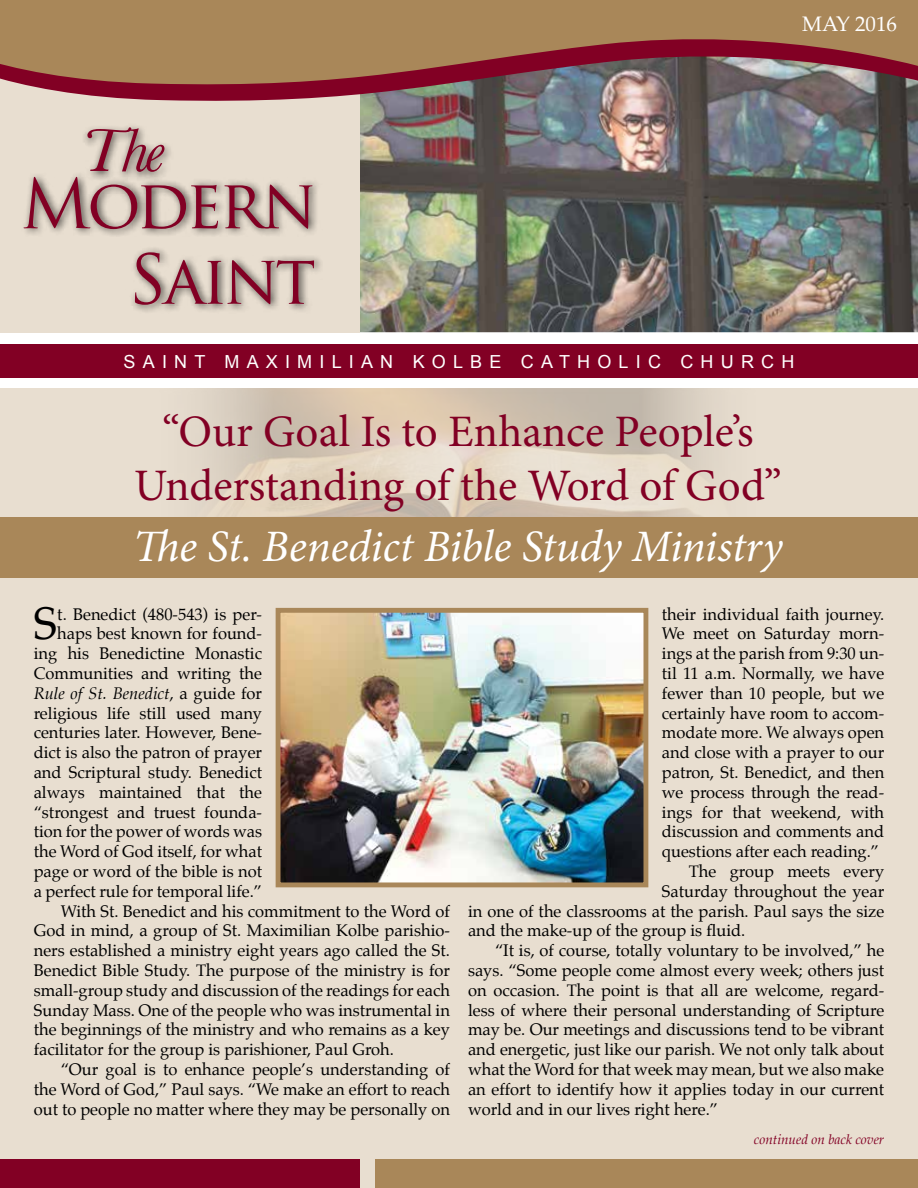
<style>
.page{position:relative;width:918px;height:1188px;background:#fff}
.page>*{position:absolute;margin:0;border:0;box-sizing:border-box;transform-origin:0 0}
.t1{font:66.9px/75.4px "Trajan Pro";letter-spacing:-.05em;color:#820024;text-align:right}
.t2{font:italic 63.3px "Baskerville";color:#820024}
.t3{font:45px/54px "Minion Pro";letter-spacing:-.005em;color:#820024;text-align:center}
.t4{font:italic 45px "Minion Pro";letter-spacing:-.01em;color:#fff}
.t5{font:44.85px "Palatino";color:#000}
.t6{font:21px "Palatino Linotype";color:#fff}
.t7{font:18px "Arial";letter-spacing:.4em;color:#fff}
.t8{font:16.5px "Palatino";color:#000}
.t9{font:italic 16.5px "Palatino";color:#000}
.t10{font:italic 13.5px "Palatino";color:#820024}
.s1{font-style:normal}
</style>
<div class="page">
<div style="left:0;top:388px;width:918px;height:800px;background:#e8ded0"></div>
<div style="left:0;top:344px;width:918px;height:34px;background:#820024"></div>
<img style="left:360px;top:111px;width:558px;height:221px">
<div style="left:0;top:0;width:360px;height:332px;background:#e8ded0"></div>
<div style="left:0;top:1160px;width:360px;height:28px;background:#820024"></div>
<div style="left:375px;top:1160px;width:543px;height:28px;background:#a98759"></div>
<img style="left:87px;top:95px;width:831px;height:16px">
<svg style="left:0;top:0;width:918px;height:95px;background:#9a6e55"></svg>
<div style="left:81px;top:122px;width:93px;height:60px;background:#000;opacity:.75"></div>
<div style="left:20px;top:171px;width:305px;height:143px;background:#000;opacity:.75"></div>
<div style="left:0;top:517px;width:918px;height:61px;background:#a98759"></div>
<img style="left:282px;top:614px;width:360px;height:267px">
<div style="left:276px;top:608px;width:372px;height:279px;border:5px solid #a98759"></div>
<p class="t6" style="left:802px;top:9px;width:96px">MAY 2016</p>
<h2 class="t2" style="left:81px;top:113px;width:85px">The</h2>
<h1 class="t1" style="left:20px;top:166px;width:297px">Modern<br>Saint</h1>
<p class="t7" style="left:124px;top:350px;width:672px">SAINT MAXIMILIAN KOLBE CATHOLIC CHURCH</p>
<h3 class="t3" style="left:134px;top:405px;width:649px">“Our Goal Is to Enhance People’s<br>Understanding of the Word of God”</h3>
<h3 class="t4" style="left:133px;top:516px;width:651px">The St. Benedict Bible Study Ministry</h3>
<h3 class="t5" style="left:34px;top:587px;width:25px">S</h3>
<p class="t8" style="left:57px;top:600px;width:206px">t. Benedict (480-543) is per-</p>
<p class="t8" style="left:57px;top:620px;width:206px">haps best known for found-</p>
<p class="t8" style="left:34px;top:640px;width:230px">ing his Benedictine Monastic</p>
<p class="t8" style="left:34px;top:660px;width:230px">Communities and writing the</p>
<p class="t9" style="left:34px;top:680px;width:230px">Rule of St. Benedict<span class="s1">, a guide for</span></p>
<p class="t8" style="left:34px;top:699px;width:230px">religious life still used many</p>
<p class="t8" style="left:34px;top:719px;width:230px">centuries later. However, Bene-</p>
<p class="t8" style="left:34px;top:739px;width:230px">dict is also the patron of prayer</p>
<p class="t8" style="left:34px;top:759px;width:230px">and Scriptural study. Benedict</p>
<p class="t8" style="left:34px;top:778px;width:230px">always maintained that the</p>
<p class="t8" style="left:34px;top:798px;width:230px">“strongest and truest founda-</p>
<p class="t8" style="left:34px;top:818px;width:230px">tion for the power of words was</p>
<p class="t8" style="left:34px;top:838px;width:230px">the Word of God itself, for what</p>
<p class="t8" style="left:34px;top:858px;width:230px">page or word of the bible is not</p>
<p class="t8" style="left:34px;top:877px;width:230px">a perfect rule for temporal life.”</p>
<p class="t8" style="left:61px;top:897px;width:391px">With St. Benedict and his commitment to the Word of</p>
<p class="t8" style="left:34px;top:917px;width:418px">God in mind, a group of St. Maximilian Kolbe parishio-</p>
<p class="t8" style="left:34px;top:937px;width:418px">ners established a ministry eight years ago called the St.</p>
<p class="t8" style="left:34px;top:957px;width:418px">Benedict Bible Study. The purpose of the ministry is for</p>
<p class="t8" style="left:34px;top:976px;width:418px">small-group study and discussion of the readings for each</p>
<p class="t8" style="left:34px;top:996px;width:418px">Sunday Mass. One of the people who was instrumental in</p>
<p class="t8" style="left:34px;top:1016px;width:418px">the beginnings of the ministry and who remains as a key</p>
<p class="t8" style="left:34px;top:1036px;width:362px">facilitator for the group is parishioner, Paul Groh.</p>
<p class="t8" style="left:61px;top:1056px;width:391px">“Our goal is to enhance people’s understanding of</p>
<p class="t8" style="left:34px;top:1075px;width:418px">the Word of God,” Paul says. “We make an effort to reach</p>
<p class="t8" style="left:34px;top:1095px;width:418px">out to people no matter where they may be personally on</p>
<p class="t8" style="left:662px;top:600px;width:224px">their individual faith journey.</p>
<p class="t8" style="left:662px;top:620px;width:224px">We meet on Saturday morn-</p>
<p class="t8" style="left:662px;top:640px;width:224px">ings at the parish from 9:30 un-</p>
<p class="t8" style="left:662px;top:660px;width:224px">til 11 a.m. Normally, we have</p>
<p class="t8" style="left:662px;top:679px;width:224px">fewer than 10 people, but we</p>
<p class="t8" style="left:662px;top:699px;width:224px">certainly have room to accom-</p>
<p class="t8" style="left:662px;top:719px;width:224px">modate more. We always open</p>
<p class="t8" style="left:662px;top:739px;width:224px">and close with a prayer to our</p>
<p class="t8" style="left:662px;top:759px;width:224px">patron, St. Benedict, and then</p>
<p class="t8" style="left:662px;top:778px;width:224px">we process through the read-</p>
<p class="t8" style="left:662px;top:798px;width:224px">ings for that weekend, with</p>
<p class="t8" style="left:662px;top:818px;width:224px">discussion and comments and</p>
<p class="t8" style="left:662px;top:838px;width:219px">questions after each reading.”</p>
<p class="t8" style="left:689px;top:858px;width:197px">The group meets every</p>
<p class="t8" style="left:662px;top:877px;width:224px">Saturday throughout the year</p>
<p class="t8" style="left:468px;top:897px;width:418px">in one of the classrooms at the parish. Paul says the size</p>
<p class="t8" style="left:468px;top:917px;width:279px">and the make-up of the group is fluid.</p>
<p class="t8" style="left:495px;top:937px;width:391px">“It is, of course, totally voluntary to be involved,” he</p>
<p class="t8" style="left:468px;top:957px;width:418px">says. “Some people come almost every week; others just</p>
<p class="t8" style="left:468px;top:976px;width:418px">on occasion. The point is that all are welcome, regard-</p>
<p class="t8" style="left:468px;top:996px;width:418px">less of where their personal understanding of Scripture</p>
<p class="t8" style="left:468px;top:1016px;width:418px">may be. Our meetings and discussions tend to be vibrant</p>
<p class="t8" style="left:468px;top:1036px;width:418px">and energetic, just like our parish. We not only talk about</p>
<p class="t8" style="left:468px;top:1056px;width:418px">what the Word for that week may mean, but we also make</p>
<p class="t8" style="left:468px;top:1075px;width:418px">an effort to identify how it applies today in our current</p>
<p class="t8" style="left:468px;top:1095px;width:252px">world and in our lives right here.”</p>
<p class="t10" style="left:754px;top:1129px;width:132px">continued on back cover</p>
</div>
